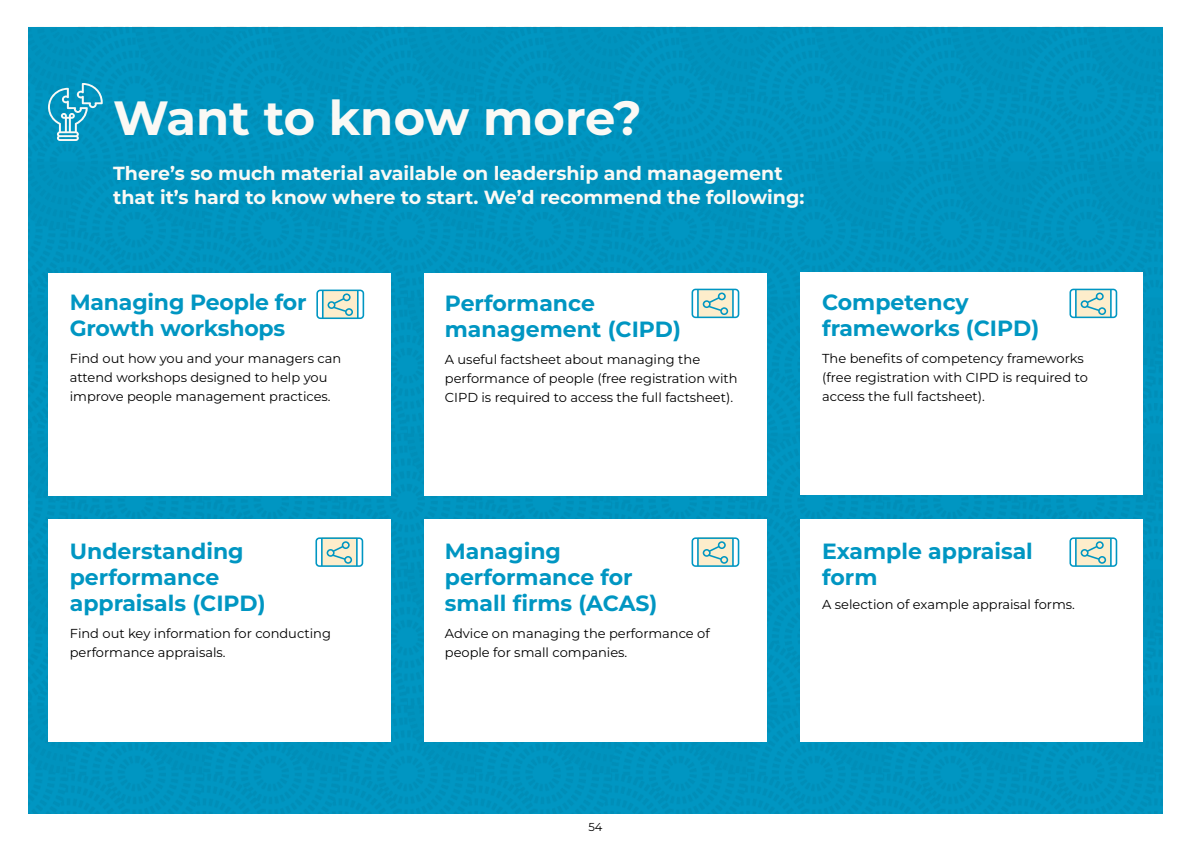
<style>
.page{position:relative;width:1191px;height:842px;background:#fff}
.page>*{position:absolute;margin:0;border:0;box-sizing:border-box;transform-origin:0 0}
.t1{font:700 48px "Montserrat";color:#faf9f5}
.t2{font:700 22px/26px "Montserrat";color:#0096c2}
.t3{font:700 19px/24px "Montserrat";color:#faf9f5}
.t4{font:13px/19px "Montserrat";color:#000}
.t5{font:11.5px "Montserrat";color:#000}
</style>
<div class="page">
<div style="left:28px;top:27px;width:1134px;height:787px;background:#0093be"></div>
<div style="left:424px;top:273px;width:343px;height:223px;background:#fff"></div>
<div style="left:800px;top:272px;width:343px;height:223px;background:#fff"></div>
<div style="left:48px;top:273px;width:343px;height:223px;background:#fff"></div>
<div style="left:48px;top:520px;width:343px;height:222px;background:#fff"></div>
<div style="left:424px;top:520px;width:343px;height:222px;background:#fff"></div>
<div style="left:800px;top:520px;width:343px;height:222px;background:#fff"></div>
<svg style="left:691px;top:289px;width:48px;height:29px"></svg>
<svg style="left:1069px;top:289px;width:48px;height:29px"></svg>
<svg style="left:1069px;top:537px;width:48px;height:30px"></svg>
<svg style="left:691px;top:537px;width:48px;height:30px"></svg>
<svg style="left:316px;top:290px;width:48px;height:29px"></svg>
<svg style="left:315px;top:537px;width:48px;height:30px"></svg>
<svg style="left:47px;top:83px;width:56px;height:58px;background:#33a7c9"></svg>
<h1 class="t1" style="left:113px;top:86px;width:530px">Want to know more?</h1>
<h3 class="t3" style="left:113px;top:161px;width:692px">There’s so much material available on leadership and management that it’s hard to know where to start. We’d recommend the following:</h3>
<h2 class="t2" style="left:70px;top:289px;width:238px">Managing People for<br>Growth workshops</h2>
<p class="t4" style="left:70px;top:349px;width:273px">Find out how you and your managers can attend workshops designed to help you improve people management practices.</p>
<h2 class="t2" style="left:445px;top:289px;width:238px">Performance management (CIPD)</h2>
<p class="t4" style="left:445px;top:350px;width:294px">A useful factsheet about managing the performance of people (free registration with<br>CIPD is required to access the full factsheet).</p>
<h2 class="t2" style="left:822px;top:289px;width:219px">Competency frameworks (CIPD)</h2>
<p class="t4" style="left:822px;top:349px;width:267px">The benefits of competency frameworks (free registration with CIPD is required to access the full factsheet).</p>
<h2 class="t2" style="left:70px;top:537px;width:197px">Understanding performance appraisals (CIPD)</h2>
<p class="t4" style="left:70px;top:624px;width:263px">Find out key information for conducting performance appraisals.</p>
<h2 class="t2" style="left:445px;top:537px;width:214px">Managing performance for small firms (ACAS)</h2>
<p class="t4" style="left:445px;top:624px;width:266px">Advice on managing the performance of people for small companies.</p>
<h2 class="t2" style="left:822px;top:537px;width:212px">Example appraisal form</h2>
<p class="t4" style="left:822px;top:595px;width:254px">A selection of example appraisal forms.</p>
<p class="t5" style="left:588px;top:819px;width:16px">54</p>
</div>
